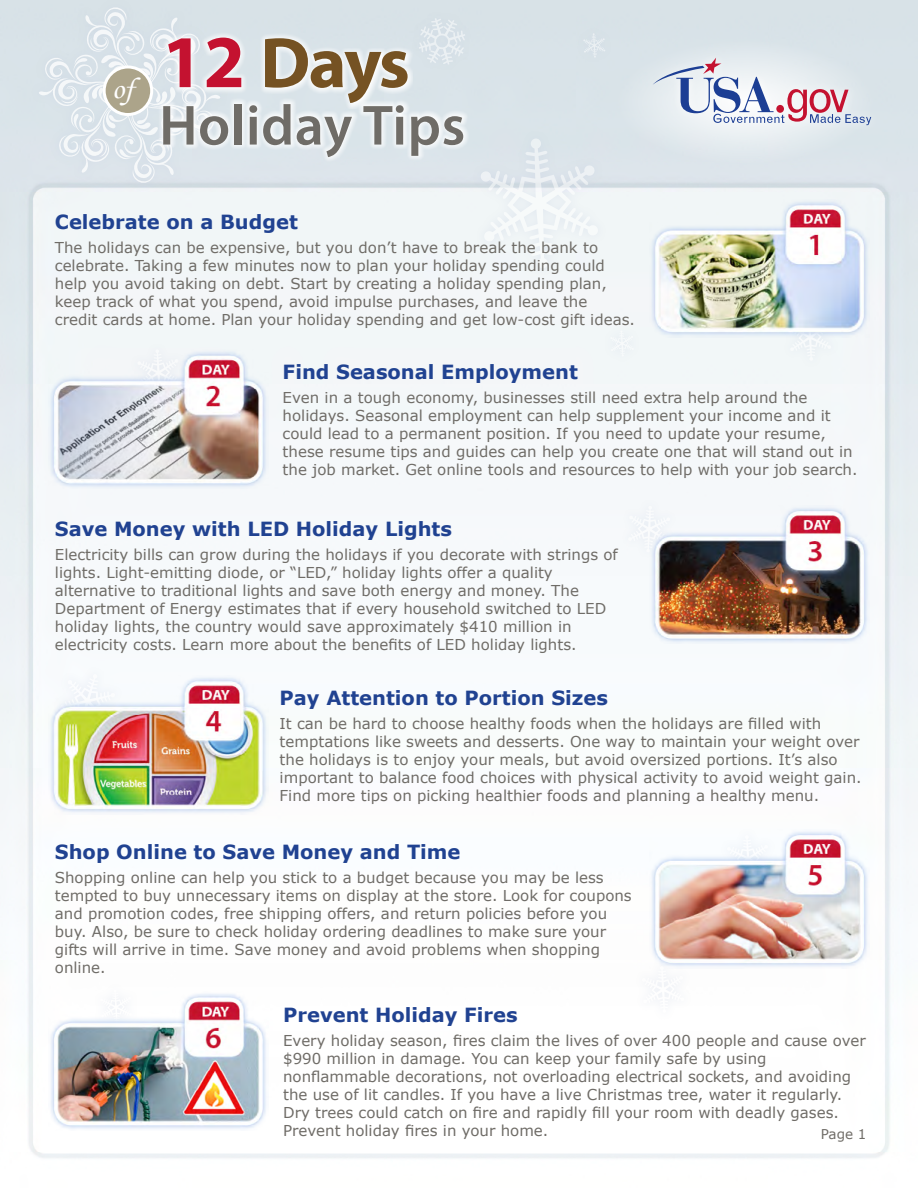
<style>
.page{position:relative;width:918px;height:1188px;background:#fff}
.page>*{position:absolute;margin:0;border:0;box-sizing:border-box;transform-origin:0 0}
.t1{font:700 72px "Myriad Pro";color:#755223}
.t2{font:600 57px "Myriad Pro";letter-spacing:.01em;color:#6f6c67}
.t3{font:30px "Monotype Corsiva";color:#fff}
.t4{font:700 19.5px "Verdana";color:#204291}
.t5{font:15px/18px "Verdana";color:#6f6c67}
.t6{font:13.5px "Verdana";color:#6f6c67}
.s1{font-size:75px;color:#c41230}
</style>
<div class="page">
<div style="left:471px;top:129px;width:136px;height:148px;background:#c7d1e3;opacity:.75"></div>
<svg style="left:480px;top:138px;width:119px;height:130px"></svg>
<div style="left:601px;top:322px;width:42px;height:43px;background:#f2f6f8"></div>
<div style="left:780px;top:305px;width:60px;height:65px;background:#f2f7f8"></div>
<svg style="left:406px;top:6px;width:72px;height:71px;background:#dae3e8"></svg>
<div style="left:128px;top:341px;width:60px;height:64px;background:#f2f7f8"></div>
<div style="left:616px;top:494px;width:66px;height:70px;background:#f5f8fa"></div>
<svg style="left:653px;top:979px;width:20px;height:18px"></svg>
<div style="left:718px;top:826px;width:60px;height:65px;background:#fbfdfe"></div>
<img style="left:649px;top:199px;width:221px;height:139px">
<img style="left:48px;top:349px;width:221px;height:139px">
<img style="left:649px;top:506px;width:221px;height:138px">
<img style="left:48px;top:675px;width:221px;height:139px">
<img style="left:649px;top:830px;width:221px;height:138px">
<img style="left:48px;top:991px;width:221px;height:139px">
<div style="left:568px;top:0;width:350px;height:179px;background:#d9e3e9"></div>
<div style="left:645px;top:50px;width:235px;height:84px;background:#fff;opacity:.75"></div>
<svg style="left:653px;top:58px;width:218px;height:67px"></svg>
<div style="left:30px;top:0;width:199px;height:193px;background:#c7d1e3;opacity:.75"></div>
<svg style="left:38px;top:6px;width:183px;height:178px;background:#dde5ea"></svg>
<div style="left:104px;top:67px;width:48px;height:48px;background:#aca48a;border-radius:50%"></div>
<div style="left:103px;top:65px;width:50px;height:51px;border:3px solid #fff;border-radius:50%"></div>
<svg style="left:163px;top:31px;width:250px;height:67px"></svg>
<svg style="left:158px;top:98px;width:311px;height:64px"></svg>
<p class="t3" style="left:112px;top:71px;width:23px">of</p>
<p class="t1" style="left:162px;top:16px;width:250px"><span class="s1">12</span> Days</p>
<p class="t2" style="left:159px;top:89px;width:308px">Holiday Tips</p>
<p class="t4" style="left:55px;top:210px;width:245px">Celebrate on a Budget</p>
<p class="t5" style="left:55px;top:239px;width:545px">The holidays can be expensive, but you don’t have to break the bank to</p>
<p class="t5" style="left:55px;top:257px;width:552px">celebrate. Taking a few minutes now to plan your holiday spending could</p>
<p class="t5" style="left:55px;top:275px;width:554px">help you avoid taking on debt. Start by creating a holiday spending plan, keep track of what you spend, avoid impulse purchases, and leave the</p>
<p class="t5" style="left:55px;top:311px;width:582px">credit cards at home. Plan your holiday spending and get low-cost gift ideas.</p>
<p class="t4" style="left:283px;top:360px;width:297px">Find Seasonal Employment</p>
<p class="t5" style="left:283px;top:389px;width:526px">Even in a tough economy, businesses still need extra help around the</p>
<p class="t5" style="left:283px;top:407px;width:576px">holidays. Seasonal employment can help supplement your income and it could lead to a permanent position. If you need to update your resume, these resume tips and guides can help you create one that will stand out in the job market. Get online tools and resources to help with your job search.</p>
<p class="t4" style="left:55px;top:516px;width:399px">Save Money with LED Holiday Lights</p>
<p class="t5" style="left:55px;top:545px;width:564px">Electricity bills can grow during the holidays if you decorate with strings of lights. Light-emitting diode, or “LED,” holiday lights offer a quality</p>
<p class="t5" style="left:55px;top:581px;width:526px">alternative to traditional lights and save both energy and money. The</p>
<p class="t5" style="left:55px;top:599px;width:553px">Department of Energy estimates that if every household switched to LED holiday lights, the country would save approximately $410 million in</p>
<p class="t5" style="left:55px;top:635px;width:523px">electricity costs. Learn more about the benefits of LED holiday lights.</p>
<p class="t4" style="left:280px;top:685px;width:330px">Pay Attention to Portion Sizes</p>
<p class="t5" style="left:280px;top:715px;width:584px">It can be hard to choose healthy foods when the holidays are filled with temptations like sweets and desserts. One way to maintain your weight over the holidays is to enjoy your meals, but avoid oversized portions. It’s also important to balance food choices with physical activity to avoid weight gain.<br>Find more tips on picking healthier foods and planning a healthy menu.</p>
<p class="t4" style="left:55px;top:839px;width:407px">Shop Online to Save Money and Time</p>
<p class="t5" style="left:55px;top:868px;width:578px">Shopping online can help you stick to a budget because you may be less tempted to buy unnecessary items on display at the store. Look for coupons and promotion codes, free shipping offers, and return policies before you buy. Also, be sure to check holiday ordering deadlines to make sure your gifts will arrive in time. Save money and avoid problems when shopping</p>
<p class="t5" style="left:55px;top:958px;width:52px">online.</p>
<p class="t4" style="left:283px;top:1003px;width:236px">Prevent Holiday Fires</p>
<p class="t5" style="left:283px;top:1032px;width:584px">Every holiday season, fires claim the lives of over 400 people and cause over $990 million in damage. You can keep your family safe by using</p>
<p class="t5" style="left:283px;top:1068px;width:570px">nonflammable decorations, not overloading electrical sockets, and avoiding the use of lit candles. If you have a live Christmas tree, water it regularly.<br>Dry trees could catch on fire and rapidly fill your room with deadly gases.<br>Prevent holiday fires in your home.</p>
<p class="t6" style="left:821px;top:1125px;width:47px">Page 1</p>
</div>
